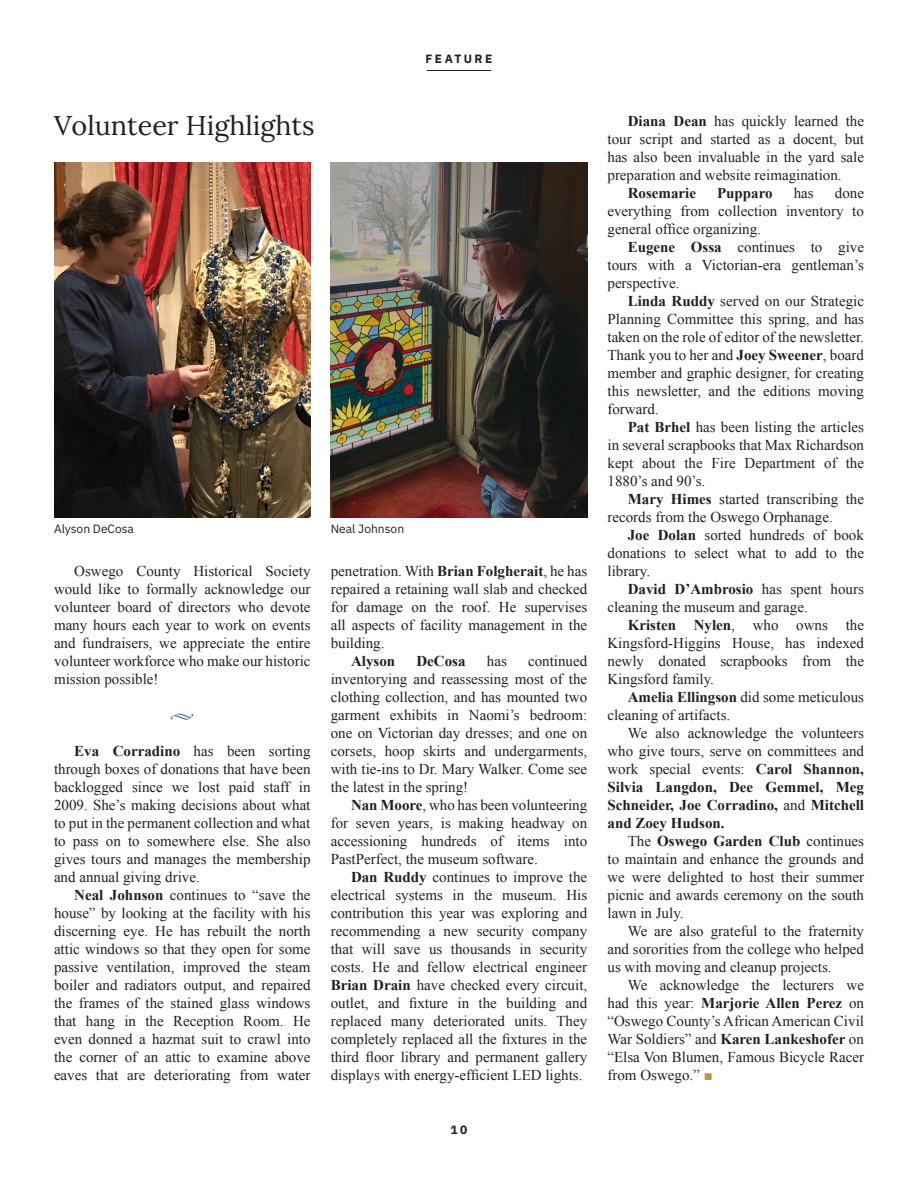
<style>
.page{position:relative;width:918px;height:1188px;background:#fff}
.page>*{position:absolute;margin:0;border:0;box-sizing:border-box;transform-origin:0 0}
.OCHS___Heading{font:27px "Lora";color:#231f20}
.OCHS___Body{font:15px/18px "Times New Roman";color:#231f20;text-align:justify}
.OCHS___Body-2{font:700 15px/18px "Times New Roman";color:#231f20;text-align:justify}
.OCHS___Body-3{font:15px "Minion Pro";color:#3e6898}
.OCHS___Captions{font:12px "IBM Plex Sans";color:#231f20}
.OCHS___Eyebrow{font:700 12px "IBM Plex Sans";letter-spacing:.2em;color:#231f20}
.s1{font-weight:700}
.s2{font-weight:400}
.s3{color:#c39247}
</style>
<div class="page">
<hr style="left:427px;top:70px;width:64px;height:1px;background:#231f20">
<img style="left:54px;top:162px;width:256px;height:355px">
<img style="left:331px;top:162px;width:256px;height:355px">
<p class="OCHS___Eyebrow" style="left:426px;top:50px;width:68px">FEATURE</p>
<p class="OCHS___Heading" style="left:54px;top:105px;width:262px">Volunteer Highlights</p>
<p class="OCHS___Captions" style="left:54px;top:520px;width:82px">Alyson DeCosa</p>
<p class="OCHS___Captions" style="left:331px;top:520px;width:75px">Neal Johnson</p>
<p class="OCHS___Body" style="left:54px;top:561px;width:258px;text-indent:20px">Oswego County Historical Society would like to formally acknowledge our volunteer board of directors who devote many hours each year to work on events and fundraisers, we appreciate the entire volunteer workforce who make our historic mission possible!</p>
<p class="OCHS___Body-3" style="left:170px;top:705px;width:26px">•</p>
<p class="OCHS___Body" style="left:54px;top:741px;width:258px;text-indent:20px"><span class="s1">Eva Corradino</span> has been sorting through boxes of donations that have been backlogged since we lost paid staff in 2009. She’s making decisions about what to put in the permanent collection and what to pass on to somewhere else. She also gives tours and manages the membership and annual giving drive.</p>
<p class="OCHS___Body" style="left:54px;top:885px;width:258px;text-indent:20px"><span class="s1">Neal Johnson</span> continues to “save the house” by looking at the facility with his discerning eye. He has rebuilt the north attic windows so that they open for some passive ventilation, improved the steam boiler and radiators output, and repaired the frames of the stained glass windows that hang in the Reception Room. He even donned a hazmat suit to crawl into the corner of an attic to examine above eaves that are deteriorating from water</p>
<p class="OCHS___Body" style="left:331px;top:561px;width:258px">penetration. With <span class="s1">Brian Folgherait</span>, he has repaired a retaining wall slab and checked for damage on the roof. He supervises all aspects of facility management in the building.</p>
<p class="OCHS___Body-2" style="left:351px;top:651px;width:46px">Alyson</p>
<p class="OCHS___Body-2" style="left:416px;top:651px;width:51px">DeCosa</p>
<p class="OCHS___Body" style="left:487px;top:651px;width:21px">has</p>
<p class="OCHS___Body" style="left:331px;top:651px;width:258px;text-indent:197px">continued inventorying and reassessing most of the clothing collection, and has mounted two garment exhibits in Naomi’s bedroom: one on Victorian day dresses; and one on corsets, hoop skirts and undergarments, with tie-ins to Dr. Mary Walker. Come see the latest in the spring!</p>
<p class="OCHS___Body" style="left:331px;top:795px;width:258px;text-indent:20px"><span class="s1">Nan Moore</span>, who has been volunteering for seven years, is making headway on accessioning hundreds of items into PastPerfect, the museum software.</p>
<p class="OCHS___Body" style="left:331px;top:867px;width:258px;text-indent:20px"><span class="s1">Dan Ruddy</span> continues to improve the electrical systems in the museum. His contribution this year was exploring and recommending a new security company that will save us thousands in security costs. He and fellow electrical engineer <span class="s1">Brian Drain</span> have checked every circuit, outlet, and fixture in the building and replaced many deteriorated units. They completely replaced all the fixtures in the third floor library and permanent gallery displays with energy-efficient LED lights.</p>
<p class="OCHS___Eyebrow" style="left:451px;top:1120px;width:18px">10</p>
<p class="OCHS___Body" style="left:608px;top:112px;width:258px;text-indent:20px"><span class="s1">Diana Dean</span> has quickly learned the tour script and started as a docent, but has also been invaluable in the yard sale preparation and website reimagination.</p>
<p class="OCHS___Body-2" style="left:628px;top:184px;width:70px">Rosemarie</p>
<p class="OCHS___Body-2" style="left:717px;top:184px;width:57px">Pupparo</p>
<p class="OCHS___Body" style="left:794px;top:184px;width:21px">has</p>
<p class="OCHS___Body" style="left:608px;top:184px;width:258px;text-indent:227px">done everything from collection inventory to general office organizing.</p>
<p class="OCHS___Body" style="left:608px;top:238px;width:258px;text-indent:20px"><span class="s1">Eugene Ossa</span> continues to give tours with a Victorian-era gentleman’s perspective.</p>
<p class="OCHS___Body" style="left:608px;top:292px;width:258px;text-indent:20px"><span class="s1">Linda Ruddy</span> served on our Strategic Planning Committee this spring, and has taken on the role of editor of the newsletter.<br>Thank you to her and <span class="s1">Joey Sweener</span>, board member and graphic designer, for creating this newsletter, and the editions moving forward.</p>
<p class="OCHS___Body" style="left:608px;top:418px;width:258px;text-indent:20px"><span class="s1">Pat Brhel</span> has been listing the articles in several scrapbooks that Max Richardson kept about the Fire Department of the 1880’s and 90’s.</p>
<p class="OCHS___Body" style="left:608px;top:490px;width:258px;text-indent:20px"><span class="s1">Mary Himes</span> started transcribing the records from the Oswego Orphanage.</p>
<p class="OCHS___Body" style="left:608px;top:526px;width:258px;text-indent:20px"><span class="s1">Joe Dolan</span> sorted hundreds of book donations to select what to add to the library.</p>
<p class="OCHS___Body" style="left:608px;top:580px;width:258px;text-indent:20px"><span class="s1">David D’Ambrosio</span> has spent hours cleaning the museum and garage.</p>
<p class="OCHS___Body" style="left:608px;top:616px;width:258px;text-indent:20px"><span class="s1">Kristen Nylen</span>, who owns the Kingsford-Higgins House, has indexed newly donated scrapbooks from the Kingsford family.</p>
<p class="OCHS___Body" style="left:608px;top:688px;width:258px;text-indent:20px"><span class="s1">Amelia Ellingson</span> did some meticulous cleaning of artifacts.</p>
<p class="OCHS___Body-2" style="left:608px;top:724px;width:258px;text-indent:20px"><span class="s2">We also acknowledge the volunteers who give tours, serve on committees and work special events:</span> Carol Shannon, Silvia Langdon, Dee Gemmel, Meg Schneider, Joe Corradino, <span class="s2">and</span> Mitchell and Zoey Hudson.</p>
<p class="OCHS___Body" style="left:608px;top:832px;width:258px;text-indent:20px">The <span class="s1">Oswego Garden Club</span> continues to maintain and enhance the grounds and we were delighted to host their summer picnic and awards ceremony on the south lawn in July.</p>
<p class="OCHS___Body" style="left:608px;top:922px;width:258px;text-indent:20px">We are also grateful to the fraternity and sororities from the college who helped us with moving and cleanup projects.</p>
<p class="OCHS___Body" style="left:608px;top:976px;width:258px;text-indent:20px">We acknowledge the lecturers we had this year: <span class="s1">Marjorie Allen Perez</span> on “Oswego County’s African American Civil War Soldiers” and <span class="s1">Karen Lankeshofer</span> on “Elsa Von Blumen, Famous Bicycle Racer from Oswego.” <span class="s3">■</span></p>
</div>
